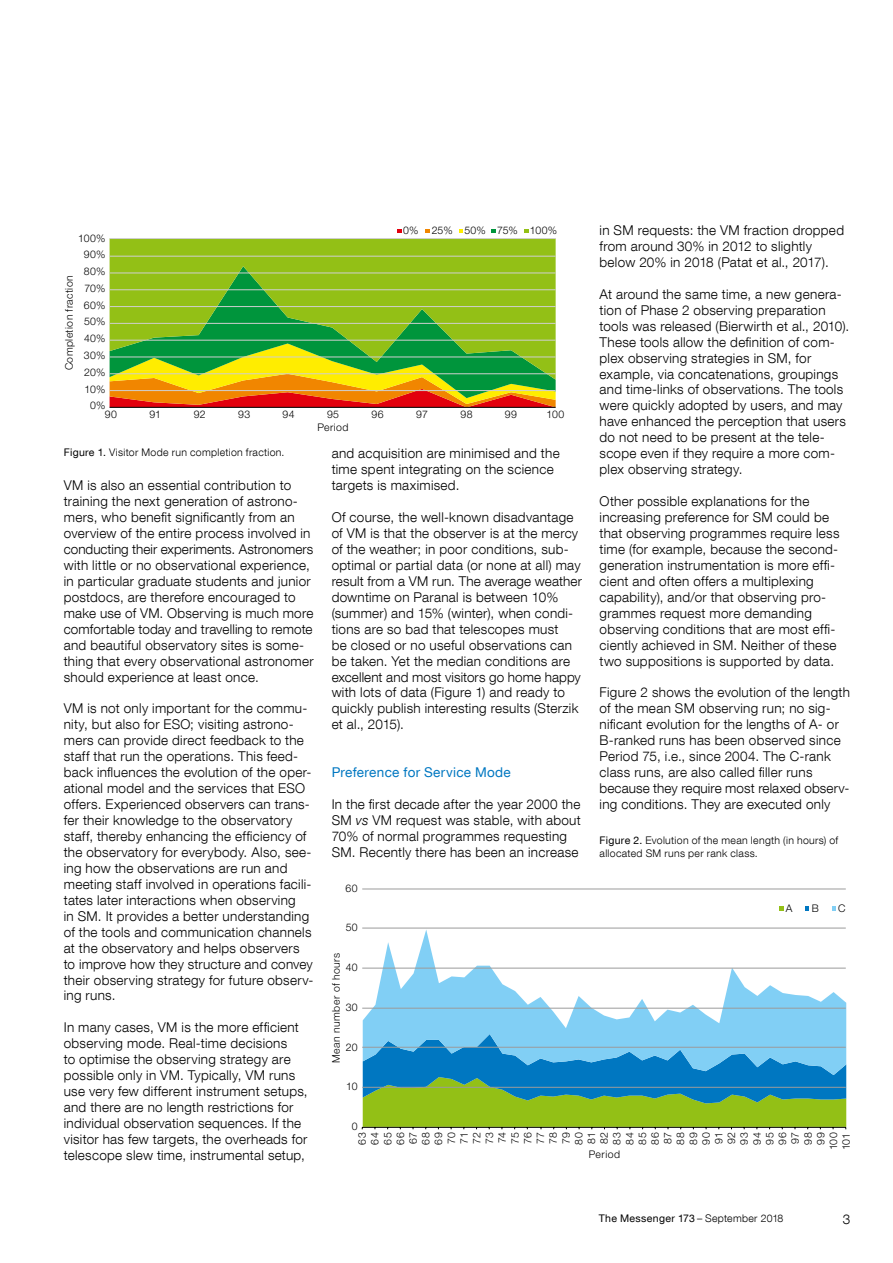
<style>
.page{position:relative;width:893px;height:1263px;background:#fff}
.page>*{position:absolute;margin:0;border:0;box-sizing:border-box;transform-origin:0 0}
._45_9pt{font:300 13.5px/15.9px "Helvetica Neue LT Com";letter-spacing:.02em;color:#000}
._55_9pt_blue{font:13.5px "Helvetica Neue LT Com";letter-spacing:.02em;color:#0077c1}
.t1{font:300 10.5px/12.8px "Helvetica Neue LT Com";letter-spacing:.03em;color:#000;text-align:center}
.t2{font:10.5px "Helvetica Neue LT Com";letter-spacing:.03em;color:#000}
.s1{font-weight:400}
.s2{font-style:italic}
.s3{font-weight:300}
</style>
<div class="page">
<svg style="left:110px;top:398px;width:446px;height:9px;background:#e2290c"></svg>
<svg style="left:110px;top:380px;width:446px;height:18px;background:#d3990c"></svg>
<svg style="left:110px;top:239px;width:446px;height:141px;background:#79b921"></svg>
<svg style="left:397px;top:229px;width:4px;height:4px"></svg>
<svg style="left:426px;top:229px;width:4px;height:4px"></svg>
<svg style="left:459px;top:229px;width:3px;height:4px"></svg>
<svg style="left:491px;top:229px;width:5px;height:4px"></svg>
<svg style="left:524px;top:229px;width:4px;height:4px"></svg>
<hr style="left:110px;top:390px;width:446px;height:1px;background:#cfcfcf">
<hr style="left:110px;top:373px;width:446px;height:1px;background:#cfcfcf">
<hr style="left:110px;top:357px;width:446px;height:1px;background:#cfcfcf">
<hr style="left:110px;top:340px;width:446px;height:1px;background:#cfcfcf">
<hr style="left:110px;top:323px;width:446px;height:1px;background:#cfcfcf">
<hr style="left:110px;top:306px;width:446px;height:1px;background:#cfcfcf">
<hr style="left:110px;top:289px;width:446px;height:1px;background:#cfcfcf">
<hr style="left:110px;top:273px;width:446px;height:1px;background:#cfcfcf">
<hr style="left:110px;top:238px;width:446px;height:1px;background:#cfcfcf">
<hr style="left:110px;top:256px;width:446px;height:1px;background:#cfcfcf">
<hr style="left:110px;top:407px;width:446px;height:1px;background:#000">
<svg style="left:363px;top:930px;width:483px;height:104px"></svg>
<svg style="left:779px;top:906px;width:5px;height:5px"></svg>
<svg style="left:805px;top:906px;width:4px;height:5px"></svg>
<svg style="left:832px;top:906px;width:4px;height:5px"></svg>
<hr style="left:362px;top:1008px;width:484px;height:1px;background:#9b9b9b">
<hr style="left:362px;top:968px;width:484px;height:1px;background:#9b9b9b">
<hr style="left:362px;top:928px;width:484px;height:1px;background:#9b9b9b">
<hr style="left:362px;top:889px;width:484px;height:1px;background:#9b9b9b">
<svg style="left:362px;top:1034px;width:484px;height:95px;background:#5aa792"></svg>
<p class="_45_9pt" style="left:600px;top:222px;width:246px">in SM requests: the VM fraction dropped from around 30% in 2012 to slightly below 20% in 2018 (Patat et al., 2017).</p>
<p class="_45_9pt" style="left:600px;top:286px;width:251px">At around the same time, a new genera&shy;tion of Phase 2 observing preparation tools was released (Bierwirth et al., 2010).<br>These tools allow the definition of com&shy;plex observing strategies in SM, for example, via concatenations, groupings and time-links of observations. The tools were quickly adopted by users, and may have enhanced the perception that users do not need to be present at the tele&shy;scope even if they require a more com&shy;plex observing strategy.</p>
<p class="_45_9pt" style="left:600px;top:493px;width:241px">Other possible explanations for the increasing preference for SM could be that observing programmes require less time (for example, because the second&shy;generation instrumentation is more effi&shy;cient and often offers a multiplexing capability), and/or that observing pro&shy;grammes request more demanding observing conditions that are most effi&shy;ciently achieved in SM. Neither of these two suppositions is supported by data.</p>
<p class="_45_9pt" style="left:600px;top:684px;width:252px">Figure 2 shows the evolution of the length of the mean SM observing run; no sig&shy;nificant evolution for the lengths of A- or B-ranked runs has been observed since Period 75, i.e., since 2004. The C-rank class runs, are also called filler runs because they require most relaxed observ&shy;ing conditions. They are executed only</p>
<p class="t1" style="left:403px;top:224px;width:155px">0% 25% 50% 75% 100%</p>
<p class="t1" style="left:78px;top:231px;width:29px">100%</p>
<p class="t1" style="left:84px;top:248px;width:23px">90%</p>
<p class="t1" style="left:84px;top:265px;width:23px">80%</p>
<p class="t1" style="left:62px;top:370px;width:97px;rotate:-90deg">Completion fraction</p>
<p class="t1" style="left:84px;top:281px;width:23px">70%</p>
<p class="t1" style="left:84px;top:298px;width:23px">60%</p>
<p class="t1" style="left:84px;top:315px;width:23px">50%</p>
<p class="t1" style="left:84px;top:332px;width:23px">40%</p>
<p class="t1" style="left:84px;top:349px;width:23px">30%</p>
<p class="t1" style="left:84px;top:365px;width:23px">20%</p>
<p class="t1" style="left:85px;top:382px;width:23px">10%</p>
<p class="t1" style="left:90px;top:399px;width:17px">0%</p>
<p class="t1" style="left:105px;top:408px;width:14px">90</p>
<p class="t1" style="left:149px;top:408px;width:13px">91</p>
<p class="t1" style="left:194px;top:408px;width:13px">92</p>
<p class="t1" style="left:238px;top:408px;width:14px">93</p>
<p class="t1" style="left:283px;top:408px;width:14px">94</p>
<p class="t1" style="left:317px;top:408px;width:33px">95<br>Period</p>
<p class="t1" style="left:371px;top:408px;width:14px">96</p>
<p class="t1" style="left:416px;top:408px;width:13px">97</p>
<p class="t1" style="left:460px;top:408px;width:14px">98</p>
<p class="t1" style="left:505px;top:408px;width:14px">99</p>
<p class="t1" style="left:547px;top:408px;width:19px">100</p>
<p class="t1" style="left:64px;top:446px;width:222px"><span class="s1">Figure 1.</span> Visitor Mode run completion fraction.</p>
<p class="_45_9pt" style="left:332px;top:445px;width:229px">and acquisition are minimised and the time spent integrating on the science targets is maximised.</p>
<p class="_45_9pt" style="left:332px;top:509px;width:252px">Of course, the well-known disadvantage of VM is that the observer is at the mercy of the weather; in poor conditions, sub&shy;optimal or partial data (or none at all) may result from a VM run. The average weather downtime on Paranal is between 10% (summer) and 15% (winter), when condi&shy;tions are so bad that telescopes must<br>be closed or no useful observations can be taken. Yet the median conditions are excellent and most visitors go home happy with lots of data (Figure 1) and ready to quickly publish interesting results (Sterzik et al., 2015).</p>
<p class="_55_9pt_blue" style="left:332px;top:764px;width:181px">Preference for Service Mode</p>
<p class="_45_9pt" style="left:332px;top:796px;width:251px">In the first decade after the year 2000 the SM <span class="s2">vs</span> VM request was stable, with about 70% of normal programmes requesting SM. Recently there has been an increase</p>
<p class="_45_9pt" style="left:64px;top:477px;width:251px">VM is also an essential contribution to training the next generation of astrono&shy;mers, who benefit significantly from an overview of the entire process involved in conducting their experiments. Astronomers with little or no observational experience, in particular graduate students and junior postdocs, are therefore encouraged to make use of VM. Observing is much more comfortable today and travelling to remote and beautiful observatory sites is some&shy;thing that every observational astronomer should experience at least once.</p>
<p class="_45_9pt" style="left:64px;top:700px;width:251px">VM is not only important for the commu&shy;nity, but also for ESO; visiting astrono&shy;mers can provide direct feedback to the staff that run the operations. This feed&shy;back influences the evolution of the oper&shy;ational model and the services that ESO offers. Experienced observers can trans&shy;fer their knowledge to the observatory staff, thereby enhancing the efficiency of the observatory for everybody. Also, see&shy;ing how the observations are run and meeting staff involved in operations facili&shy;tates later interactions when observing<br>in SM. It provides a better understanding of the tools and communication channels at the observatory and helps observers to improve how they structure and convey their observing strategy for future observ&shy;ing runs.</p>
<p class="_45_9pt" style="left:64px;top:1019px;width:245px">In many cases, VM is the more efficient observing mode. Real-time decisions<br>to optimise the observing strategy are possible only in VM. Typically, VM runs use very few different instrument setups, and there are no length restrictions for individual observation sequences. If the visitor has few targets, the overheads for telescope slew time, instrumental setup,</p>
<p class="t1" style="left:600px;top:834px;width:240px;text-align:left"><span class="s1">Figure 2.</span> Evolution of the mean length (in hours) of allocated SM runs per rank class.</p>
<p class="t1" style="left:346px;top:881px;width:14px">60</p>
<p class="t1" style="left:786px;top:902px;width:8px">A</p>
<p class="t1" style="left:812px;top:902px;width:9px">B</p>
<p class="t1" style="left:838px;top:902px;width:9px">C</p>
<p class="t1" style="left:346px;top:921px;width:14px">50</p>
<p class="t1" style="left:329px;top:1063px;width:111px;rotate:-90deg">Mean number of hours</p>
<p class="t1" style="left:346px;top:961px;width:14px">40</p>
<p class="t1" style="left:346px;top:1000px;width:14px">30</p>
<p class="t1" style="left:346px;top:1040px;width:13px">20</p>
<p class="t1" style="left:346px;top:1080px;width:13px">10</p>
<p class="t1" style="left:352px;top:1120px;width:7px">0</p>
<p class="t1" style="left:356px;top:1150px;width:19px;text-align:right;rotate:-90deg">63<br>64<br>65<br>66<br>67<br>68<br>69<br>70<br>71<br>72<br>73<br>74<br>75<br>76<br>77<br>78<br>79<br>80<br>81<br>82<br>83<br>84<br>85<br>86<br>87<br>88<br>89<br>90<br>91<br>92<br>93<br>94<br>95<br>96<br>97<br>98<br>99<br>100<br>101</p>
<p class="t1" style="left:589px;top:1147px;width:33px">Period</p>
<p class="t2" style="left:599px;top:1211px;width:186px">The Messenger 173 <span class="s3">– September 2018</span></p>
<p class="_45_9pt" style="left:843px;top:1211px;width:9px">3</p>
</div>
